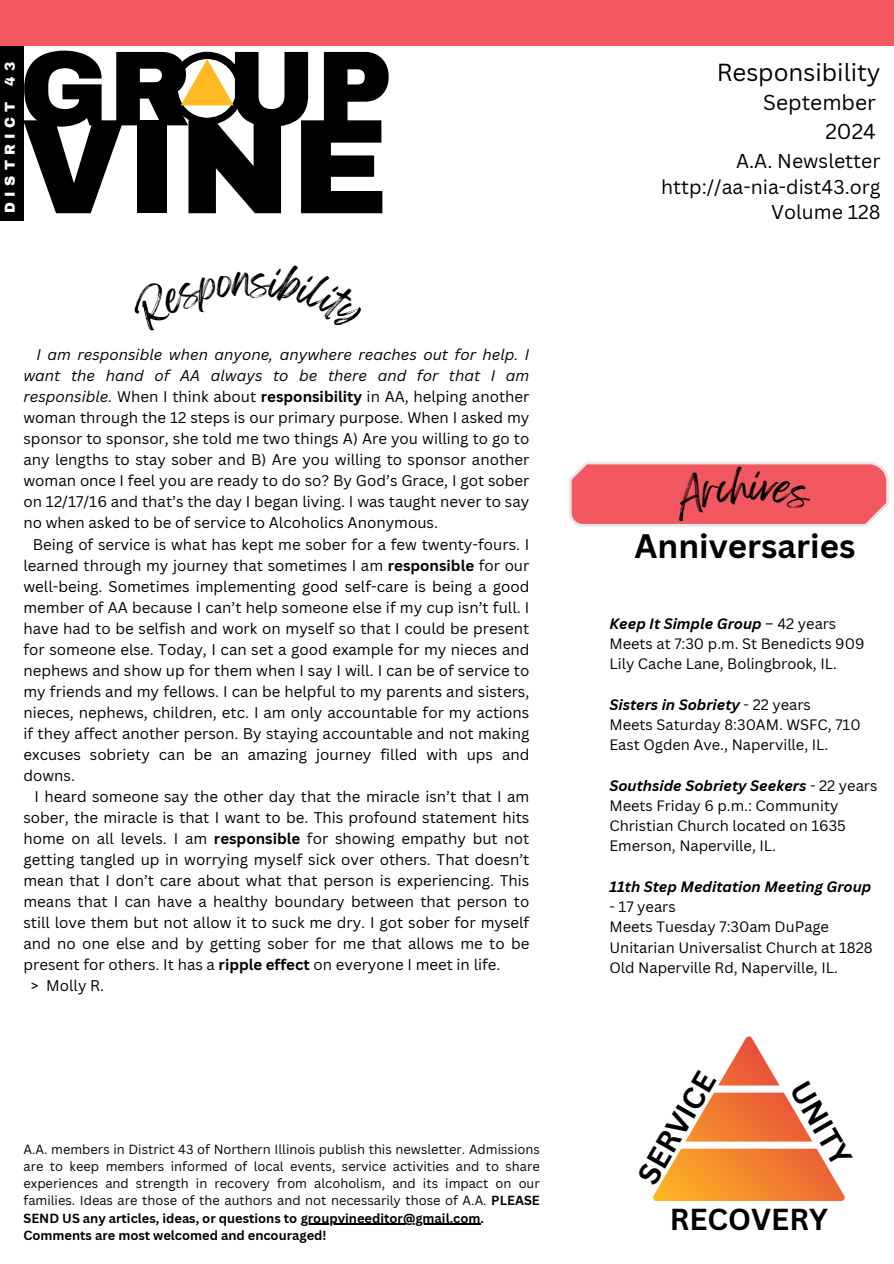
<style>
.page{position:relative;width:894px;height:1264px;background:#fff}
.page>*{position:absolute;margin:0;border:0;box-sizing:border-box;transform-origin:0 0}
.t1{font:900 135px "Archivo";color:#000}
.t2{font:900 106.8px "Archivo";color:#000}
.t3{font:700 33px "Canva Sans";color:#000}
.t4{font:700 29.55px "Canva Sans";color:#000}
.t5{font:24px "Canva Sans";color:#000}
.t6{font:21px/29.2px "Canva Sans";color:#000;text-align:right}
.t7{font:19.5px "Canva Sans";color:#000}
.t8{font:15px/21px "Canva Sans";color:#000;text-align:justify}
.t9{font:14.7px/20.2px "Canva Sans";color:#000}
.t10{font:italic 700 14.7px "Canva Sans";color:#000}
.t11{font:900 13.95px "Archivo";letter-spacing:.385em;color:#fff}
.t12{font:12.9px/17.2px "Canva Sans";color:#000;text-align:justify}
.t13{font:700 12.9px "Canva Sans";color:#000}
.s1{font-style:italic}
.s2{font-weight:700}
.s3{font-weight:700;font-style:italic}
</style>
<div class="page">
<svg style="left:653px;top:1036px;width:191px;height:164px"></svg>
<div style="left:0;top:46px;width:24px;height:175px;background:#000"></div>
<svg style="left:170px;top:52px;width:74px;height:73px"></svg>
<div style="left:0;top:0;width:893px;height:45px;background:#f35860"></div>
<hr style="left:300px;top:1223px;width:180px;height:1px;background:#000">
<svg style="left:569px;top:462px;width:319px;height:65px;background:#f26970"></svg>
<h1 class="t11" style="left:3px;top:213px;width:153px;rotate:-90deg">DISTRICT 43</h1>
<p class="t2" style="left:19px;top:32px;width:375px">GR UP</p>
<h2 class="t1" style="left:21px;top:95px;width:369px">VINE</h2>
<h6 class="t8" style="left:23px;top:344px;width:507px;text-indent:13px"><span class="s1">I am responsible when anyone, anywhere reaches out for help. I want the hand of AA always to be there and for that I am responsible.</span> When I think about <span class="s2">responsibility</span> in AA, helping another woman through the 12 steps is our primary purpose. When I asked my sponsor to sponsor, she told me two things A) Are you willing to go to any lengths to stay sober and B) Are you willing to sponsor another woman once I feel you are ready to do so? By God’s Grace, I got sober on 12/17/16 and that’s the day I began living. I was taught never to say no when asked to be of service to Alcoholics Anonymous.</h6>
<p class="t8" style="left:23px;top:533px;width:507px;text-indent:9px">Being of service is what has kept me sober for a few twenty-fours. I learned through my journey that sometimes I am <span class="s2">responsible</span> for our well-being. Sometimes implementing good self-care is being a good member of AA because I can’t help someone else if my cup isn’t full. I have had to be selfish and work on myself so that I could be present for someone else. Today, I can set a good example for my nieces and nephews and show up for them when I say I will. I can be of service to my friends and my fellows. I can be helpful to my parents and sisters, nieces, nephews, children, etc. I am only accountable for my actions if they affect another person. By staying accountable and not making excuses sobriety can be an amazing journey filled with ups and downs.</p>
<p class="t8" style="left:23px;top:785px;width:507px;text-indent:11px">I heard someone say the other day that the miracle isn’t that I am sober, the miracle is that I want to be. This profound statement hits home on all levels. I am <span class="s2">responsible</span> for showing empathy but not getting tangled up in worrying myself sick over others. That doesn’t mean that I don’t care about what that person is experiencing. This means that I can have a healthy boundary between that person to still love them but not allow it to suck me dry. I got sober for myself and no one else and by getting sober for me that allows me to be present for others. It has a <span class="s2">ripple effect</span> on everyone I meet in life.</p>
<p class="t8" style="left:31px;top:975px;width:75px">&gt; Molly R.</p>
<p class="t12" style="left:23px;top:1140px;width:517px">A.A. members in District 43 of Northern Illinois publish this newsletter. Admissions are to keep members informed of local events, service activities and to share experiences and strength in recovery from alcoholism, and its impact on our families. Ideas are those of the authors and not necessarily those of A.A. <span class="s2">PLEASE SEND US any articles, ideas, or questions to groupvineeditor@gmail.com.</span></p>
<h4 class="t13" style="left:23px;top:1225px;width:304px">Comments are most welcomed and encouraged!</h4>
<h4 class="t5" style="left:716px;top:55px;width:165px">Responsibility</h4>
<p class="t6" style="left:763px;top:87px;width:114px">September<br>2024</p>
<p class="t7" style="left:661px;top:173px;width:221px">http://aa-nia-dist43.org</p>
<p class="t7" style="left:770px;top:198px;width:111px">Volume 128</p>
<p class="t7" style="left:735px;top:147px;width:146px">A.A. Newsletter</p>
<h3 class="t3" style="left:634px;top:523px;width:222px">Anniversaries</h3>
<p class="t9" style="left:609px;top:612px;width:256px"><span class="s3">Keep It Simple Group</span> – 42 years<br>Meets at 7:30 p.m. St Benedicts 909<br>Lily Cache Lane, Bolingbrook, IL.</p>
<p class="t9" style="left:609px;top:693px;width:253px"><span class="s3">Sisters in Sobriety</span> - 22 years<br>Meets Saturday 8:30AM. WSFC, 710<br>East Ogden Ave., Naperville, IL.</p>
<p class="t9" style="left:609px;top:774px;width:269px"><span class="s3">Southside Sobriety Seekers</span> - 22 years<br>Meets Friday 6 p.m.: Community<br>Christian Church located on 1635<br>Emerson, Naperville, IL.</p>
<p class="t10" style="left:609px;top:876px;width:263px">11th Step Meditation Meeting Group</p>
<p class="t9" style="left:609px;top:896px;width:265px">- 17 years<br>Meets Tuesday 7:30am DuPage<br>Unitarian Universalist Church at 1828<br>Old Naperville Rd, Naperville, IL.</p>
<p class="t4" style="left:627px;top:1170px;width:126px;rotate:-60deg">SERVICE</p>
<p class="t4" style="left:816px;top:1073px;width:93px;rotate:60deg">UNITY</p>
<p class="t4" style="left:669px;top:1198px;width:160px">RECOVERY</p>
</div>
